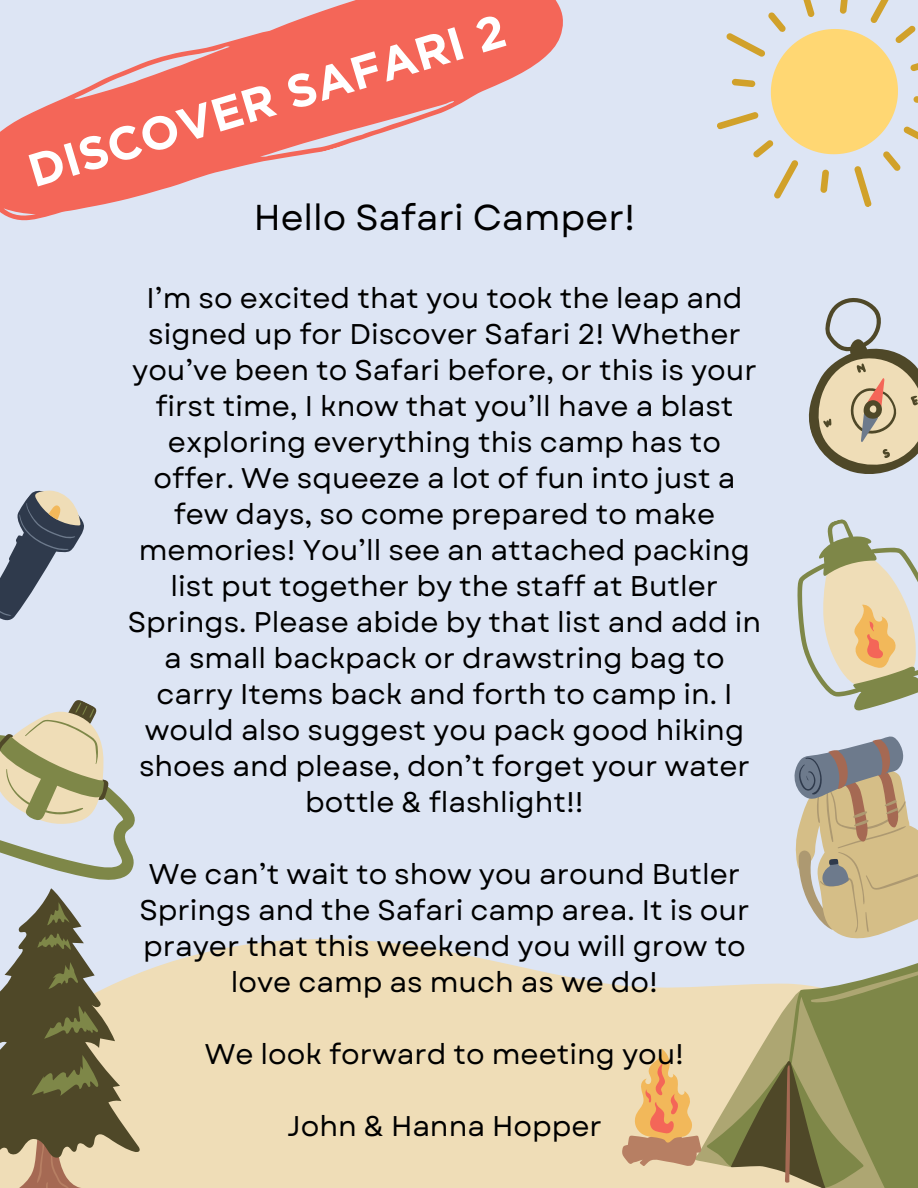
<style>
.page{position:relative;width:918px;height:1188px;background:#dde5f4}
.page>*{position:absolute;margin:0;border:0;box-sizing:border-box;transform-origin:0 0}
.t1{font:700 46.5px "Gotham";color:#fff}
.t2{font:36px "Garet";color:#000}
.t3{font:28.5px/36px "Garet";color:#000;text-align:center}
</style>
<div class="page">
<div style="left:165px;top:939px;width:457px;height:249px;background:#efddb7"></div>
<svg style="left:794px;top:736px;width:124px;height:203px"></svg>
<svg style="left:0;top:490px;width:84px;height:131px"></svg>
<svg style="left:0;top:700px;width:165px;height:488px"></svg>
<svg style="left:622px;top:963px;width:296px;height:225px;background:#b5ab80"></svg>
<svg style="left:0;top:0;width:563px;height:221px;fill:#f36759"></svg>
<svg style="left:797px;top:519px;width:121px;height:192px"></svg>
<svg style="left:808px;top:298px;width:110px;height:176px"></svg>
<svg style="left:717px;top:0;width:201px;height:207px"></svg>
<p class="t1" style="left:21px;top:146px;width:497px;rotate:-17deg">DISCOVER SAFARI 2</p>
<h1 class="t2" style="left:254px;top:192px;width:383px">Hello Safari Camper!</h1>
<p class="t3" style="left:128px;top:280px;width:635px">I’m so excited that you took the leap and signed up for Discover Safari 2! Whether you’ve been to Safari before, or this is your first time, I know that you’ll have a blast exploring everything this camp has to offer. We squeeze a lot of fun into just a few days, so come prepared to make memories! You’ll see an attached packing list put together by the staff at Butler Springs. Please abide by that list and add in a small backpack or drawstring bag to carry Items back and forth to camp in. I would also suggest you pack good hiking shoes and please, don’t forget your water bottle &amp; flashlight!!</p>
<h2 class="t3" style="left:139px;top:856px;width:612px">We can’t wait to show you around Butler Springs and the Safari camp area. It is our prayer that this weekend you will grow to love camp as much as we do!</h2>
<p class="t3" style="left:205px;top:1036px;width:481px">We look forward to meeting you!</p>
<p class="t3" style="left:287px;top:1108px;width:316px">John &amp; Hanna Hopper</p>
</div>
